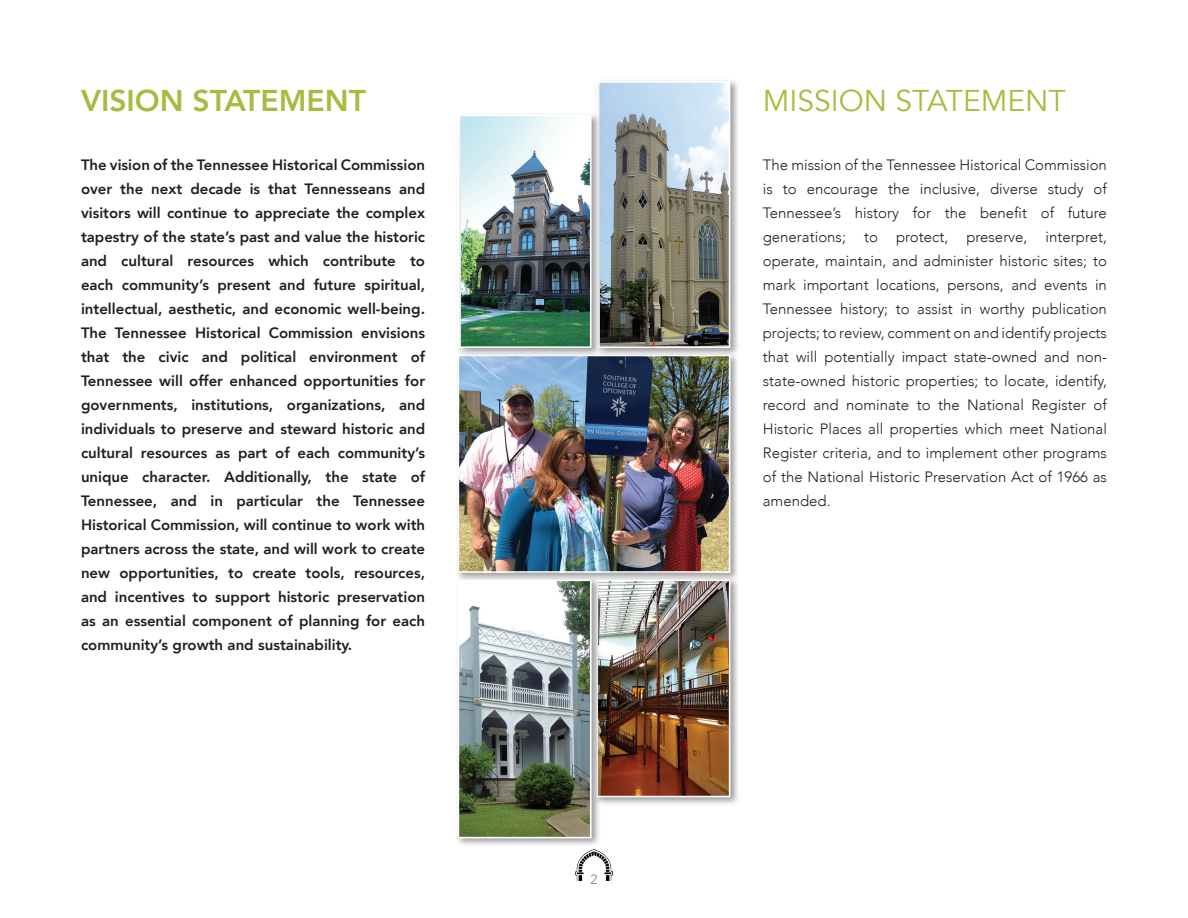
<style>
.page{position:relative;width:1188px;height:918px;background:#fff}
.page>*{position:absolute;margin:0;border:0;box-sizing:border-box;transform-origin:0 0}
.t1{font:30px "Avenir";color:#a4bd3f}
.t2{font:800 30px "Avenir";color:#a4bd3f}
.t3{font:800 15px/24px "Avenir";color:#231f20;text-align:justify}
.t4{font:300 15px/24px "Avenir";color:#231f20;text-align:justify}
.t5{font:300 13.5px "Avenir";color:#85807b}
</style>
<div class="page">
<img style="left:575px;top:849px;width:38px;height:31px">
<div style="left:455px;top:352px;width:285px;height:230px;background:#231f20;opacity:.45"></div>
<img style="left:461px;top:358px;width:266px;height:212px">
<div style="left:458px;top:355px;width:272px;height:218px;border:2px solid #fff"></div>
<div style="left:594px;top:577px;width:146px;height:230px;background:#231f20;opacity:.45"></div>
<img style="left:601px;top:582px;width:126px;height:212px">
<div style="left:596px;top:579px;width:134px;height:218px;border:2px solid #fff"></div>
<div style="left:455px;top:577px;width:146px;height:271px;background:#231f20;opacity:.45"></div>
<img style="left:461px;top:582px;width:128px;height:253px">
<div style="left:458px;top:579px;width:134px;height:259px;border:2px solid #fff"></div>
<div style="left:594px;top:78px;width:146px;height:279px;background:#231f20;opacity:.45"></div>
<img style="left:601px;top:84px;width:126px;height:261px">
<div style="left:596px;top:81px;width:134px;height:267px;border:2px solid #fff"></div>
<div style="left:455px;top:112px;width:146px;height:245px;background:#231f20;opacity:.45"></div>
<img style="left:462px;top:118px;width:127px;height:227px">
<div style="left:458px;top:115px;width:134px;height:233px;border:2px solid #fff"></div>
<h1 class="t2" style="left:81px;top:77px;width:286px">VISION STATEMENT</h1>
<p class="t3" style="left:81px;top:153px;width:346px">The vision of the Tennessee Historical Commission over the next decade is that Tennesseans and visitors will continue to appreciate the complex tapestry of the state’s past and value the historic and cultural resources which contribute to each community’s present and future spiritual, intellectual, aesthetic, and economic well-being.<br>The Tennessee Historical Commission envisions that the civic and political environment of Tennessee will offer enhanced opportunities for governments, institutions, organizations, and individuals to preserve and steward historic and cultural resources as part of each community’s unique character. Additionally, the state of Tennessee, and in particular the Tennessee Historical Commission, will continue to work with partners across the state, and will work to create new opportunities, to create tools, resources, and incentives to support historic preservation as an essential component of planning for each community’s growth and sustainability.</p>
<p class="t5" style="left:591px;top:871px;width:9px">2</p>
<h1 class="t1" style="left:763px;top:83px;width:305px">MISSION STATEMENT</h1>
<p class="t4" style="left:763px;top:153px;width:346px">The mission of the Tennessee Historical Commission is to encourage the inclusive, diverse study of Tennessee’s history for the benefit of future generations; to protect, preserve, interpret, operate, maintain, and administer historic sites; to mark important locations, persons, and events in Tennessee history; to assist in worthy publication projects; to review, comment on and identify projects that will potentially impact state-owned and non&shy;state-owned historic properties; to locate, identify, record and nominate to the National Register of Historic Places all properties which meet National Register criteria, and to implement other programs of the National Historic Preservation Act of 1966 as amended.</p>
</div>
